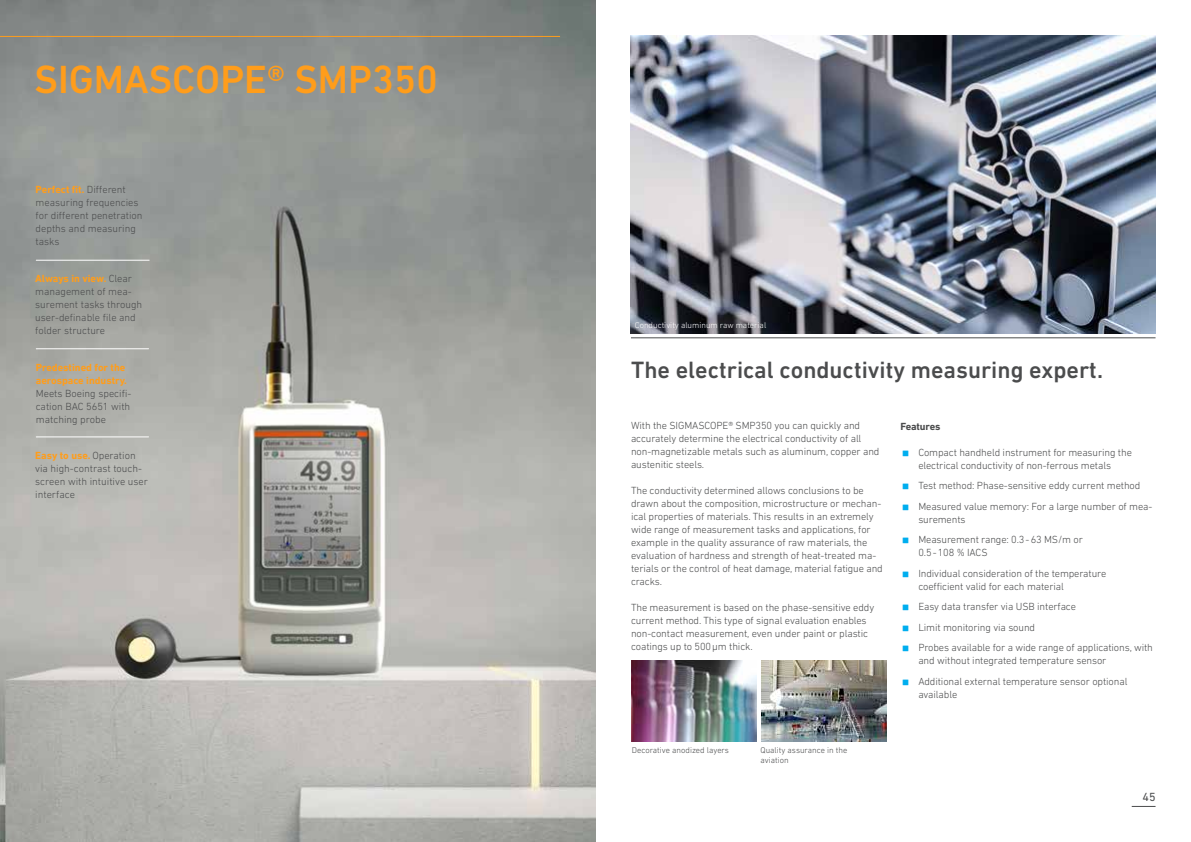
<style>
.page{position:relative;width:1191px;height:842px;background:#fff}
.page>*{position:absolute;margin:0;border:0;box-sizing:border-box;transform-origin:0 0}
.t1{font:500 40px "DIN Next LT Pro";color:#ff9d1b}
.t2{font:700 40px "DIN Next LT Pro";color:#00aeef}
.t3{font:500 24px "DIN Next LT Pro";color:#4b4c4d}
.t4{font:12px "DIN Next LT Pro";color:#4b4c4d}
.t5{font:300 10.5px/13px "DIN Next LT Pro";letter-spacing:-.01em;color:#4b4c4d}
.t6{font:700 10.5px/13px "DIN Next LT Pro";color:#ff9d1b}
.t7{font:700 10.5px "DIN Next LT Pro";letter-spacing:-.01em;color:#4b4c4d}
.t8{font:300 8.5px/10px "DIN Next LT Pro";color:#4b4c4d}
.t9{font:300 8.5px "DIN Next LT Pro";color:#fff}
.s1{font-weight:700;color:#ff9d1b}
</style>
<div class="page">
<img style="left:0;top:0;width:595px;height:842px">
<img style="left:631px;top:35px;width:524px;height:298px">
<svg style="left:1131px;top:806px;width:24px;height:1px"></svg>
<img style="left:761px;top:660px;width:125px;height:81px">
<img style="left:631px;top:660px;width:125px;height:81px">
<hr style="left:0;top:36px;width:560px;height:1px;background:#ff9d1b">
<hr style="left:631px;top:338px;width:524px;height:1px;background:#4b4c4d">
<hr style="left:36px;top:348px;width:113px;height:1px;background:#fff">
<hr style="left:36px;top:437px;width:113px;height:1px;background:#fff">
<hr style="left:36px;top:260px;width:113px;height:1px;background:#fff">
<h1 class="t1" style="left:35px;top:56px;width:405px">SIGMASCOPE® SMP350</h1>
<p class="t5" style="left:36px;top:183px;width:109px"><span class="s1">Perfect fit.</span> Different measuring frequencies for different penetration depths and measuring tasks</p>
<p class="t5" style="left:35px;top:272px;width:109px"><span class="s1">Always in view.</span> Clear management of mea&shy;surement tasks through user-definable file and folder structure</p>
<p class="t6" style="left:36px;top:360px;width:93px">Predestined for the aerospace industry.</p>
<p class="t5" style="left:36px;top:386px;width:97px;text-align:justify">Meets Boeing specifi&shy;cation BAC 5651 with matching probe</p>
<p class="t5" style="left:35px;top:449px;width:114px"><span class="s1">Easy to use.</span> Operation via high-contrast touch&shy;screen with intuitive user interface</p>
<p class="t9" style="left:635px;top:320px;width:133px">Conductivity aluminum raw material</p>
<h2 class="t3" style="left:631px;top:356px;width:473px">The electrical conductivity measuring expert.</h2>
<p class="t5" style="left:631px;top:419px;width:250px">With the SIGMASCOPE® SMP350 you can quickly and accurately determine the electrical conductivity of all non-magnetizable metals such as aluminum, copper and austenitic steels.</p>
<p class="t5" style="left:631px;top:484px;width:253px">The conductivity determined allows conclusions to be drawn about the composition, microstructure or mechan&shy;ical properties of materials. This results in an extremely wide range of measurement tasks and applications, for example in the quality assurance of raw materials, the evaluation of hardness and strength of heat-treated ma&shy;terials or the control of heat damage, material fatigue and cracks.</p>
<p class="t5" style="left:631px;top:601px;width:245px">The measurement is based on the phase-sensitive eddy current method. This type of signal evaluation enables non-contact measurement, even under paint or plastic coatings up to 500µm thick.</p>
<p class="t7" style="left:900px;top:420px;width:42px">Features</p>
<h1 class="t2" style="left:900px;top:427px;width:12px">∙</h1>
<p class="t5" style="left:918px;top:446px;width:215px">Compact handheld instrument for measuring the electrical conductivity of non-ferrous metals</p>
<h1 class="t2" style="left:900px;top:460px;width:12px">∙</h1>
<p class="t5" style="left:918px;top:479px;width:224px">Test method: Phase-sensitive eddy current method</p>
<h1 class="t2" style="left:900px;top:481px;width:12px">∙</h1>
<p class="t5" style="left:918px;top:500px;width:235px">Measured value memory: For a large number of mea&shy;surements</p>
<h1 class="t2" style="left:900px;top:514px;width:12px">∙</h1>
<p class="t5" style="left:918px;top:533px;width:166px">Measurement range: 0.3-63 MS/m or<br>0.5-108 % IACS</p>
<h1 class="t2" style="left:900px;top:548px;width:12px">∙</h1>
<p class="t5" style="left:918px;top:567px;width:189px">Individual consideration of the temperature coefficient valid for each material</p>
<h1 class="t2" style="left:900px;top:581px;width:12px">∙</h1>
<p class="t5" style="left:918px;top:600px;width:159px">Easy data transfer via USB interface</p>
<h1 class="t2" style="left:900px;top:602px;width:12px">∙</h1>
<p class="t5" style="left:918px;top:621px;width:118px">Limit monitoring via sound</p>
<h1 class="t2" style="left:900px;top:622px;width:12px">∙</h1>
<p class="t5" style="left:918px;top:641px;width:236px">Probes available for a wide range of applications, with and without integrated temperature sensor</p>
<h1 class="t2" style="left:900px;top:656px;width:12px">∙</h1>
<p class="t5" style="left:918px;top:675px;width:211px">Additional external temperature sensor optional available</p>
<p class="t8" style="left:632px;top:744px;width:99px">Decorative anodized layers</p>
<p class="t8" style="left:760px;top:744px;width:88px">Quality assurance in the aviation</p>
<p class="t4" style="left:1142px;top:789px;width:15px">45</p>
</div>
